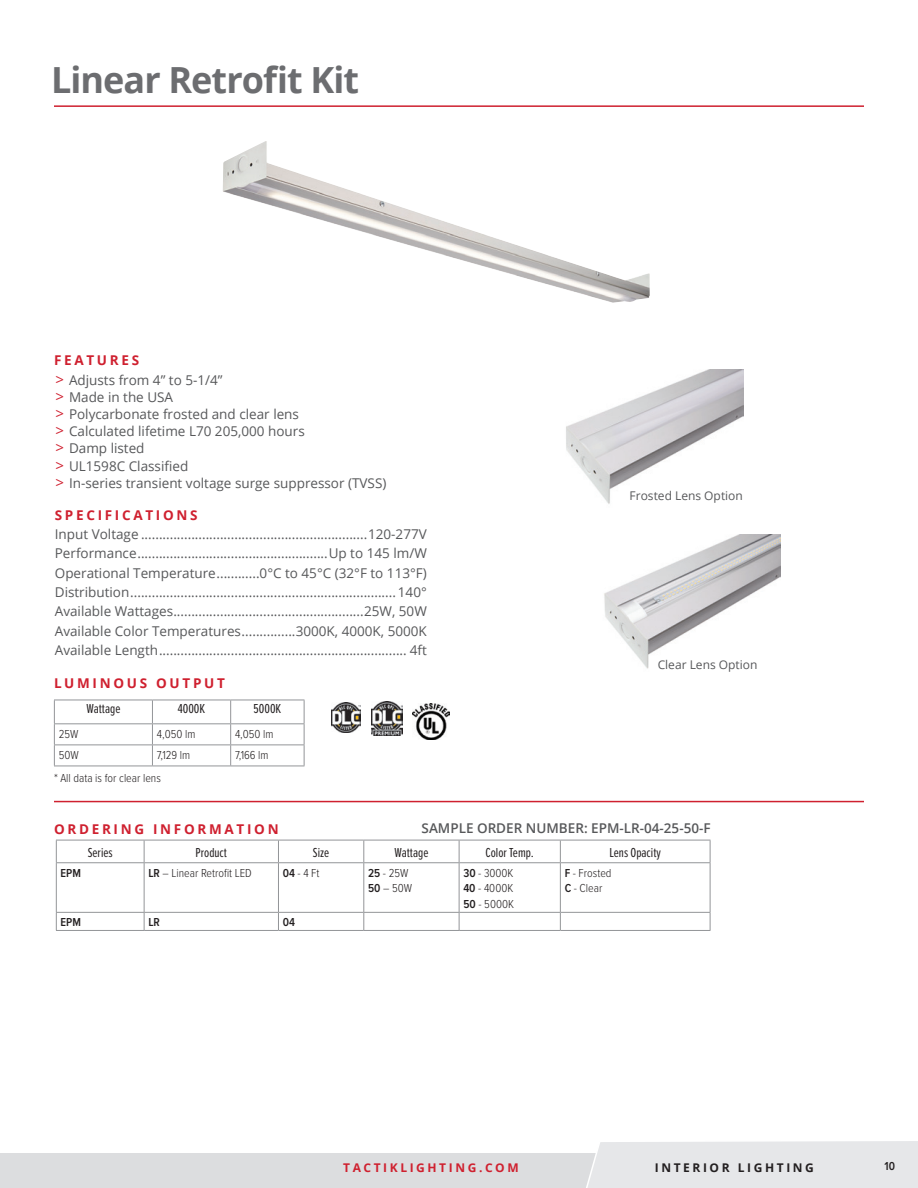
<style>
.page{position:relative;width:918px;height:1188px;background:#fff}
.page>*{position:absolute;margin:0;border:0;box-sizing:border-box;transform-origin:0 0}
.t1{font:700 36px "Open Sans";letter-spacing:-.025em;color:#6c6d70}
.t2{font:13.5px/19.4px "Open Sans";color:#57585a}
.t3{font:13.5px "Proxima Nova Ex Cn";color:#231f20}
.t4{font:700 13.5px "Open Sans";letter-spacing:.2em;color:#cf202f}
.t5{font:600 13.5px "Open Sans";color:#57585a}
.t6{font:300 12px/15.6px "Proxima Nova Cond";color:#231f20}
.t7{font:12px "Open Sans";color:#57585a}
.t8{font:700 12px "Open Sans";letter-spacing:.215em;color:#cf202f}
.t9{font:700 12px "Open Sans";letter-spacing:.215em;color:#231f20}
.t10{font:600 12px "Proxima Nova Cond";color:#231f20}
.s1{font-weight:700;color:#cf202f}
.s2{font-size:15px;color:#cf202f}
.s3{font-weight:600}
</style>
<div class="page">
<div style="left:0;top:1154px;width:918px;height:34px;background:#dcdddf"></div>
<div style="left:581px;top:1141px;width:337px;height:47px;background:#e6e7e9"></div>
<hr style="left:54px;top:105px;width:810px;height:2px;background:#cf202f">
<hr style="left:54px;top:801px;width:810px;height:1px;background:#cf202f">
<img style="left:223px;top:141px;width:427px;height:162px">
<img style="left:372px;top:701px;width:31px;height:35px">
<img style="left:412px;top:703px;width:37px;height:37px">
<img style="left:331px;top:702px;width:30px;height:30px">
<svg style="left:144px;top:841px;width:1px;height:21px"></svg>
<svg style="left:278px;top:841px;width:1px;height:21px"></svg>
<svg style="left:363px;top:841px;width:1px;height:21px"></svg>
<svg style="left:459px;top:841px;width:1px;height:21px"></svg>
<svg style="left:560px;top:841px;width:1px;height:21px"></svg>
<hr style="left:144px;top:863px;width:1px;height:49px;background:#939598">
<hr style="left:278px;top:863px;width:1px;height:49px;background:#939598">
<hr style="left:363px;top:863px;width:1px;height:49px;background:#939598">
<hr style="left:459px;top:863px;width:1px;height:49px;background:#939598">
<hr style="left:560px;top:863px;width:1px;height:49px;background:#939598">
<hr style="left:56px;top:912px;width:88px;height:1px;background:#939598">
<hr style="left:144px;top:912px;width:134px;height:1px;background:#939598">
<svg style="left:144px;top:913px;width:1px;height:17px"></svg>
<hr style="left:278px;top:912px;width:86px;height:1px;background:#939598">
<svg style="left:278px;top:913px;width:1px;height:17px"></svg>
<hr style="left:364px;top:912px;width:95px;height:1px;background:#939598">
<svg style="left:363px;top:913px;width:1px;height:17px"></svg>
<hr style="left:459px;top:912px;width:101px;height:1px;background:#939598">
<svg style="left:459px;top:913px;width:1px;height:17px"></svg>
<hr style="left:560px;top:912px;width:150px;height:1px;background:#939598">
<svg style="left:560px;top:913px;width:1px;height:17px"></svg>
<hr style="left:56px;top:840px;width:88px;height:1px;background:#939598">
<svg style="left:56px;top:840px;width:1px;height:22px"></svg>
<hr style="left:144px;top:840px;width:134px;height:1px;background:#939598">
<hr style="left:278px;top:840px;width:86px;height:1px;background:#939598">
<hr style="left:364px;top:840px;width:95px;height:1px;background:#939598">
<hr style="left:459px;top:840px;width:101px;height:1px;background:#939598">
<hr style="left:560px;top:840px;width:150px;height:1px;background:#939598">
<svg style="left:710px;top:840px;width:1px;height:22px"></svg>
<hr style="left:56px;top:862px;width:88px;height:1px;background:#939598">
<hr style="left:56px;top:863px;width:1px;height:49px;background:#939598">
<hr style="left:144px;top:862px;width:134px;height:1px;background:#939598">
<hr style="left:278px;top:862px;width:86px;height:1px;background:#939598">
<hr style="left:364px;top:862px;width:95px;height:1px;background:#939598">
<hr style="left:459px;top:862px;width:101px;height:1px;background:#939598">
<hr style="left:560px;top:862px;width:150px;height:1px;background:#939598">
<hr style="left:710px;top:863px;width:1px;height:49px;background:#939598">
<svg style="left:56px;top:913px;width:1px;height:17px"></svg>
<svg style="left:710px;top:913px;width:1px;height:17px"></svg>
<hr style="left:56px;top:930px;width:88px;height:1px;background:#939598">
<hr style="left:144px;top:930px;width:134px;height:1px;background:#939598">
<hr style="left:278px;top:930px;width:86px;height:1px;background:#939598">
<hr style="left:364px;top:930px;width:95px;height:1px;background:#939598">
<hr style="left:459px;top:930px;width:101px;height:1px;background:#939598">
<hr style="left:560px;top:930px;width:150px;height:1px;background:#939598">
<img style="left:566px;top:370px;width:178px;height:134px">
<img style="left:604px;top:534px;width:177px;height:135px">
<hr style="left:54px;top:700px;width:98px;height:1px;background:#939598">
<hr style="left:152px;top:700px;width:79px;height:1px;background:#939598">
<hr style="left:231px;top:700px;width:73px;height:1px;background:#939598">
<hr style="left:54px;top:745px;width:98px;height:1px;background:#939598">
<hr style="left:152px;top:745px;width:79px;height:1px;background:#939598">
<svg style="left:152px;top:700px;width:1px;height:66px"></svg>
<hr style="left:231px;top:745px;width:73px;height:1px;background:#939598">
<svg style="left:230px;top:700px;width:1px;height:66px"></svg>
<svg style="left:304px;top:700px;width:1px;height:66px"></svg>
<hr style="left:54px;top:766px;width:98px;height:1px;background:#939598">
<hr style="left:152px;top:766px;width:79px;height:1px;background:#939598">
<hr style="left:231px;top:766px;width:73px;height:1px;background:#939598">
<hr style="left:54px;top:723px;width:98px;height:1px;background:#939598">
<hr style="left:152px;top:723px;width:79px;height:1px;background:#939598">
<hr style="left:231px;top:723px;width:73px;height:1px;background:#939598">
<svg style="left:54px;top:700px;width:1px;height:66px"></svg>
<h1 class="t1" style="left:51px;top:55px;width:310px">Linear Retrofit Kit</h1>
<p class="t2" style="left:54px;top:350px;width:170px"><span class="s1">FEATURES<br></span><span class="s2">&gt;</span> Adjusts from 4” to 5-1/4”</p>
<p class="t2" style="left:55px;top:388px;width:332px;line-height:17.1px"><span class="s2">&gt;</span> Made in the USA<br><span class="s2">&gt;</span> Polycarbonate frosted and clear lens<br><span class="s2">&gt;</span> Calculated lifetime L70 205,000 hours<br><span class="s2">&gt;</span> Damp listed<br><span class="s2">&gt;</span> UL1598C Classified<br><span class="s2">&gt;</span> In-series transient voltage surge suppressor (TVSS)</p>
<p class="t4" style="left:55px;top:505px;width:144px">SPECIFICATIONS</p>
<p class="t2" style="left:55px;top:524px;width:374px;text-align:justify">Input Voltage ...............................................................120-277V Performance.....................................................Up to 145 lm/W Operational Temperature............0°C to 45°C (32°F to 113°F)<br>Distribution..........................................................................140° Available Wattages.....................................................25W, 50W Available Color Temperatures...............3000K, 4000K, 5000K Available Length..................................................................... 4ft</p>
<p class="t4" style="left:54px;top:673px;width:172px">LUMINOUS OUTPUT</p>
<p class="t3" style="left:86px;top:699px;width:35px">Wattage</p>
<p class="t3" style="left:178px;top:699px;width:29px">4000K</p>
<p class="t3" style="left:254px;top:699px;width:29px">5000K</p>
<p class="t6" style="left:59px;top:725px;width:21px">25W</p>
<p class="t6" style="left:157px;top:725px;width:40px">4,050 lm</p>
<p class="t6" style="left:235px;top:725px;width:40px">4,050 lm</p>
<p class="t6" style="left:59px;top:746px;width:22px">50W</p>
<p class="t6" style="left:157px;top:746px;width:35px">7,129 lm</p>
<p class="t6" style="left:235px;top:746px;width:35px">7,166 lm</p>
<p class="t6" style="left:54px;top:770px;width:108px">* All data is for clear lens</p>
<p class="t7" style="left:630px;top:487px;width:115px">Frosted Lens Option</p>
<p class="t7" style="left:658px;top:657px;width:101px">Clear Lens Option</p>
<p class="t4" style="left:54px;top:819px;width:226px">ORDERING INFORMATION</p>
<p class="t5" style="left:422px;top:819px;width:291px">SAMPLE ORDER NUMBER: EPM-LR-04-25-50-F</p>
<p class="t3" style="left:88px;top:842px;width:26px">Series</p>
<p class="t3" style="left:196px;top:842px;width:33px">Product</p>
<p class="t3" style="left:313px;top:842px;width:18px">Size</p>
<p class="t3" style="left:395px;top:842px;width:35px">Wattage</p>
<p class="t3" style="left:486px;top:842px;width:50px">Color Temp.</p>
<p class="t3" style="left:610px;top:842px;width:53px">Lens Opacity</p>
<p class="t10" style="left:61px;top:864px;width:22px">EPM</p>
<p class="t6" style="left:148px;top:864px;width:105px"><span class="s3">LR</span> – Linear Retrofit LED</p>
<p class="t6" style="left:283px;top:864px;width:38px"><span class="s3">04</span> - 4 Ft</p>
<p class="t6" style="left:368px;top:864px;width:46px"><span class="s3">25</span> - 25W<br><span class="s3">50</span> – 50W</p>
<p class="t6" style="left:463px;top:864px;width:52px;text-align:justify"><span class="s3">30</span> - 3000K <span class="s3">40</span> - 4000K <span class="s3">50</span> - 5000K</p>
<p class="t6" style="left:565px;top:864px;width:48px"><span class="s3">F</span> - Frosted<br><span class="s3">C</span> - Clear</p>
<p class="t10" style="left:61px;top:913px;width:22px">EPM</p>
<p class="t10" style="left:148px;top:913px;width:13px">LR</p>
<p class="t10" style="left:283px;top:913px;width:14px">04</p>
<p class="t8" style="left:343px;top:1159px;width:177px">TACTIKLIGHTING.COM</p>
<p class="t10" style="left:885px;top:1158px;width:12px">10</p>
<p class="t9" style="left:655px;top:1159px;width:161px">INTERIOR LIGHTING</p>
</div>
